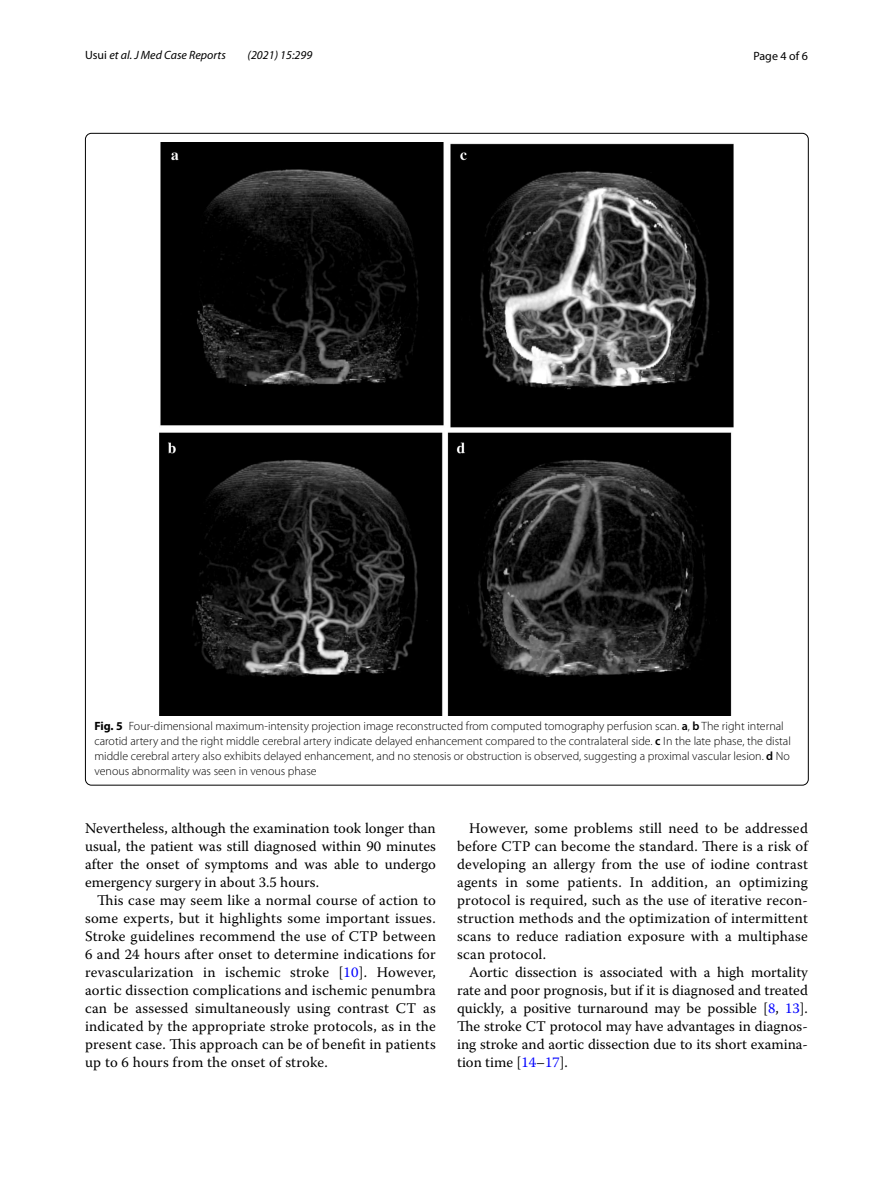
<style>
.page{position:relative;width:893px;height:1187px;background:#fff}
.page>*{position:absolute;margin:0;border:0;box-sizing:border-box;transform-origin:0 0}
.t1{font:14.7px/18px "Warnock Pro";letter-spacing:.01em;color:#000;text-align:justify}
.t2{font:300 12px/15px "Myriad Pro";color:#000}
.t3{font:italic 12px "Myriad Pro";color:#000}
.t4{font:12px "Myriad Pro";color:#000}
.s1{font-style:normal}
.s2{font-weight:700}
.s3{font-weight:600}
.s4{color:#00f}
</style>
<div class="page">
<img style="left:160px;top:142px;width:574px;height:573px">
<p class="t3" style="left:85px;top:48px;width:142px"><span class="s1">Usui</span> et al. J Med Case Reports</p>
<p class="t3" style="left:248px;top:48px;width:66px">(2021) 15:299</p>
<p class="t4" style="left:753px;top:48px;width:56px">Page 4 of 6</p>
<p class="t2" style="left:94px;top:719px;width:698px"><span class="s2">Fig. 5</span> Four-dimensional maximum-intensity projection image reconstructed from computed tomography perfusion scan. <span class="s3">a</span>, <span class="s3">b</span> The right internal carotid artery and the right middle cerebral artery indicate delayed enhancement compared to the contralateral side. <span class="s3">c</span> In the late phase, the distal middle cerebral artery also exhibits delayed enhancement, and no stenosis or obstruction is observed, suggesting a proximal vascular lesion. <span class="s3">d</span> No venous abnormality was seen in venous phase</p>
<p class="t1" style="left:85px;top:819px;width:352px">Nevertheless, although the examination took longer than usual, the patient was still diagnosed within 90 minutes after the onset of symptoms and was able to undergo emergency surgery in about 3.5 hours.</p>
<p class="t1" style="left:85px;top:891px;width:352px;text-indent:12px">This case may seem like a normal course of action to some experts, but it highlights some important issues.<br>Stroke guidelines recommend the use of CTP between 6 and 24 hours after onset to determine indications for revascularization in ischemic stroke [<span class="s4">10</span>]. However, aortic dissection complications and ischemic penumbra can be assessed simultaneously using contrast CT as indicated by the appropriate stroke protocols, as in the present case. This approach can be of benefit in patients up to 6 hours from the onset of stroke.</p>
<p class="t1" style="left:457px;top:819px;width:352px;text-indent:12px">However, some problems still need to be addressed before CTP can become the standard. There is a risk of developing an allergy from the use of iodine contrast agents in some patients. In addition, an optimizing protocol is required, such as the use of iterative recon&shy;struction methods and the optimization of intermittent scans to reduce radiation exposure with a multiphase scan protocol.</p>
<p class="t1" style="left:457px;top:963px;width:352px;text-indent:12px">Aortic dissection is associated with a high mortality rate and poor prognosis, but if it is diagnosed and treated quickly, a positive turnaround may be possible [<span class="s4">8</span>, <span class="s4">13</span>].<br>The stroke CT protocol may have advantages in diagnos&shy;ing stroke and aortic dissection due to its short examina&shy;tion time [<span class="s4">14</span>–<span class="s4">17</span>].</p>
</div>
